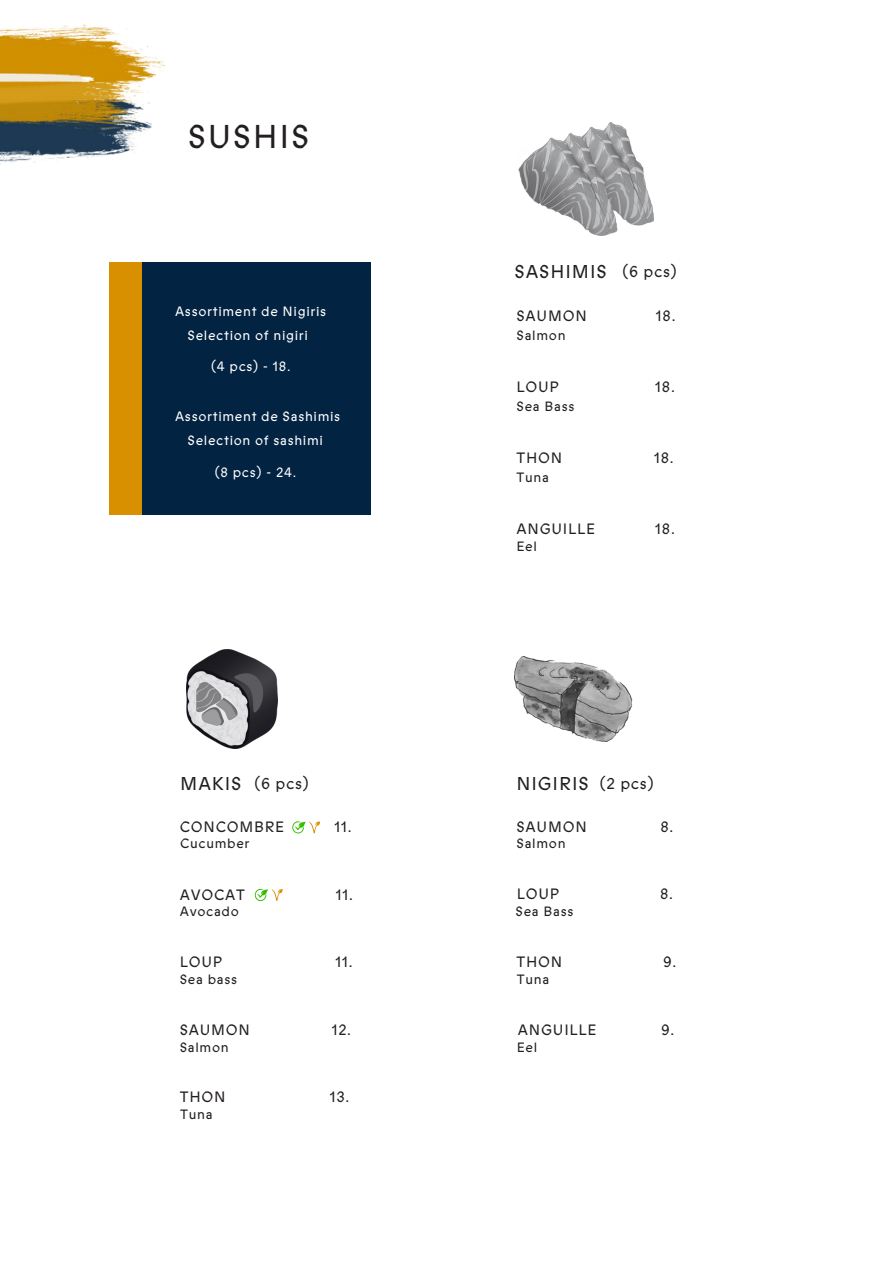
<style>
.page{position:relative;width:894px;height:1264px;background:#fff}
.page>*{position:absolute;margin:0;border:0;box-sizing:border-box;transform-origin:0 0}
.t1{font:33px "ABC Prophet";letter-spacing:.05em;color:#231f20}
.t2{font:18.6px "ABC Prophet";letter-spacing:.05em;color:#231f20}
.t3{font:15.75px "ABC Prophet";letter-spacing:.04em;color:#231f20}
.t4{font:15px "ABC Prophet";letter-spacing:.05em;color:#231f20}
.t5{font:13.5px "ABC Prophet";letter-spacing:.045em;color:#fff}
.t6{font:13.5px "ABC Prophet";letter-spacing:.05em;color:#231f20}
</style>
<div class="page">
<div style="left:109px;top:262px;width:262px;height:253px;background:#d88f00"></div>
<div style="left:142px;top:262px;width:229px;height:253px;background:#022341"></div>
<img style="left:186px;top:649px;width:91px;height:99px">
<img style="left:518px;top:123px;width:135px;height:112px">
<img style="left:514px;top:656px;width:118px;height:85px">
<svg style="left:255px;top:888px;width:28px;height:13px"></svg>
<svg style="left:292px;top:821px;width:28px;height:12px"></svg>
<img style="left:0;top:24px;width:164px;height:140px">
<p class="t1" style="left:188px;top:115px;width:123px">SUSHIS</p>
<p class="t5" style="left:175px;top:302px;width:153px">Assortiment de Nigiris</p>
<p class="t5" style="left:187px;top:326px;width:122px">Selection of nigiri</p>
<h2 class="t5" style="left:211px;top:357px;width:81px">(4 pcs) - 18.</h2>
<h3 class="t5" style="left:175px;top:408px;width:167px">Assortiment de Sashimis</h3>
<h3 class="t5" style="left:187px;top:431px;width:137px">Selection of sashimi</h3>
<h4 class="t5" style="left:215px;top:463px;width:83px">(8 pcs) - 24.</h4>
<p class="t2" style="left:514px;top:259px;width:94px">SASHIMIS</p>
<h3 class="t3" style="left:622px;top:261px;width:56px">(6 pcs)</h3>
<p class="t4" style="left:516px;top:306px;width:72px">SAUMON</p>
<p class="t4" style="left:655px;top:306px;width:21px">18.</p>
<h2 class="t6" style="left:516px;top:326px;width:51px">Salmon</h2>
<p class="t4" style="left:516px;top:377px;width:44px">LOUP</p>
<p class="t4" style="left:655px;top:377px;width:21px">18.</p>
<p class="t6" style="left:516px;top:397px;width:60px">Sea Bass</p>
<h3 class="t4" style="left:516px;top:448px;width:47px">THON</h3>
<h3 class="t4" style="left:653px;top:448px;width:21px">18.</h3>
<p class="t6" style="left:516px;top:468px;width:34px">Tuna</p>
<p class="t4" style="left:516px;top:519px;width:80px">ANGUILLE</p>
<p class="t4" style="left:655px;top:519px;width:21px">18.</p>
<p class="t6" style="left:516px;top:537px;width:22px">Eel</p>
<h3 class="t3" style="left:254px;top:773px;width:56px">(6 pcs)</h3>
<p class="t3" style="left:599px;top:773px;width:55px">(2 pcs)</p>
<h3 class="t2" style="left:180px;top:771px;width:63px">MAKIS</h3>
<p class="t2" style="left:516px;top:771px;width:74px">NIGIRIS</p>
<h3 class="t4" style="left:180px;top:817px;width:106px">CONCOMBRE</h3>
<h3 class="t4" style="left:334px;top:817px;width:19px">11.</h3>
<h3 class="t4" style="left:516px;top:817px;width:72px">SAUMON</h3>
<h3 class="t4" style="left:660px;top:817px;width:14px">8.</h3>
<h2 class="t6" style="left:180px;top:834px;width:71px">Cucumber</h2>
<h4 class="t6" style="left:516px;top:834px;width:51px">Salmon</h4>
<p class="t4" style="left:180px;top:884px;width:67px">AVOCAT</p>
<p class="t4" style="left:336px;top:884px;width:19px">11.</p>
<p class="t4" style="left:516px;top:884px;width:44px">LOUP</p>
<p class="t4" style="left:660px;top:884px;width:14px">8.</p>
<p class="t6" style="left:180px;top:902px;width:61px">Avocado</p>
<p class="t6" style="left:515px;top:902px;width:60px">Sea Bass</p>
<p class="t4" style="left:180px;top:952px;width:44px">LOUP</p>
<p class="t4" style="left:335px;top:952px;width:19px">11.</p>
<h3 class="t4" style="left:516px;top:952px;width:47px">THON</h3>
<h3 class="t4" style="left:663px;top:952px;width:15px">9.</h3>
<h4 class="t6" style="left:180px;top:970px;width:59px">Sea bass</h4>
<p class="t6" style="left:516px;top:970px;width:34px">Tuna</p>
<p class="t4" style="left:180px;top:1019px;width:72px">SAUMON</p>
<p class="t4" style="left:331px;top:1019px;width:21px">12.</p>
<p class="t6" style="left:180px;top:1038px;width:50px">Salmon</p>
<h3 class="t4" style="left:517px;top:1019px;width:80px">ANGUILLE</h3>
<h3 class="t4" style="left:661px;top:1019px;width:15px">9.</h3>
<h3 class="t6" style="left:516px;top:1038px;width:22px">Eel</h3>
<p class="t4" style="left:180px;top:1087px;width:47px">THON</p>
<p class="t4" style="left:330px;top:1087px;width:21px">13.</p>
<p class="t6" style="left:180px;top:1105px;width:34px">Tuna</p>
</div>
